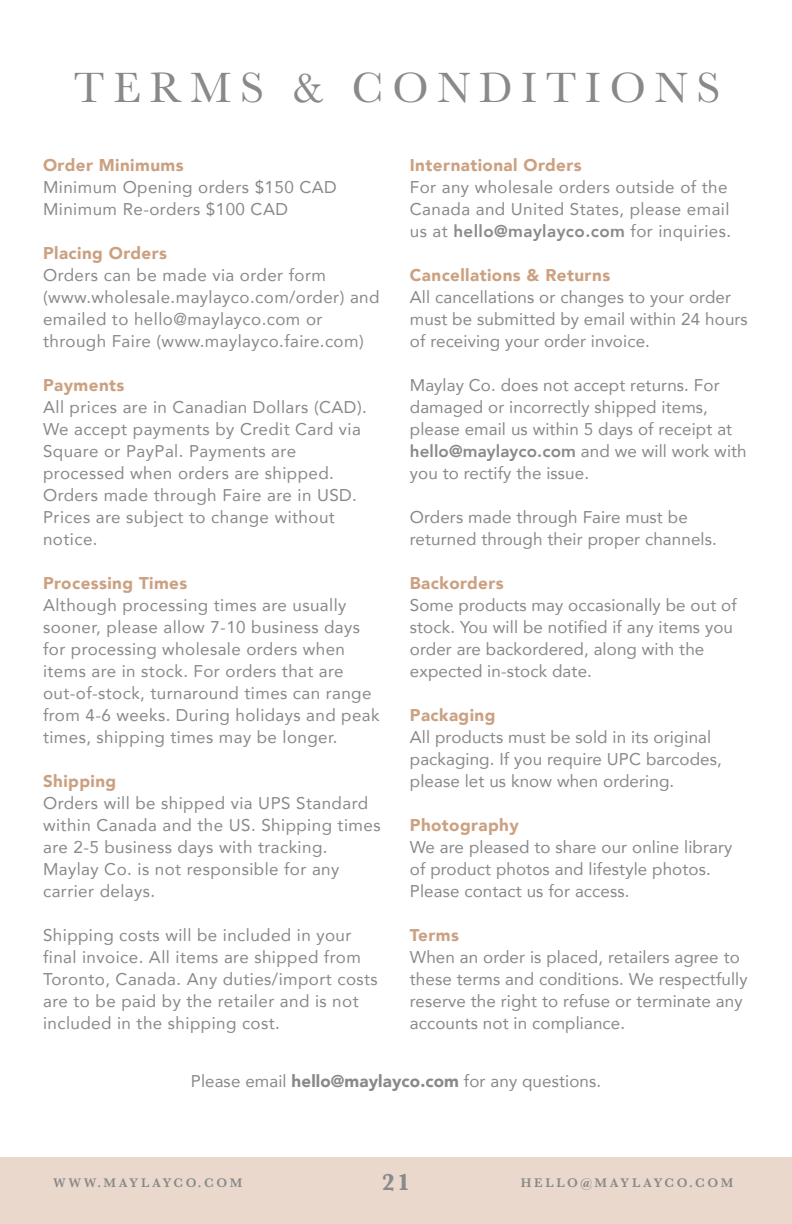
<style>
.page{position:relative;width:792px;height:1224px;background:#fff}
.page>*{position:absolute;margin:0;border:0;box-sizing:border-box;transform-origin:0 0}
.t1{font:44px "Baskerville";letter-spacing:.2em;color:#88898a}
.t2{font:700 24px "Baskerville";color:#88898a}
.t3{font:17px/22px "Avenir";letter-spacing:.025em;color:#88898a}
.t4{font:17px/22px "Avenir";letter-spacing:.005em;color:#88898a}
.t5{font:900 17px "Avenir";letter-spacing:.025em;color:#cba181}
.t6{font:600 13px "Baskerville";letter-spacing:.2em;color:#88898a}
.s1{font-weight:800}
.s2{font-weight:900}
</style>
<div class="page">
<div style="left:0;top:1157px;width:792px;height:67px;background:#e9d8cb"></div>
<h1 class="t1" style="left:74px;top:59px;width:648px">TERMS &amp; CONDITIONS</h1>
<p class="t5" style="left:43px;top:150px;width:142px">Order Minimums</p>
<p class="t3" style="left:43px;top:176px;width:295px">Minimum Opening orders $150 CAD<br>Minimum Re-orders $100 CAD</p>
<p class="t5" style="left:43px;top:238px;width:125px">Placing Orders</p>
<p class="t3" style="left:43px;top:264px;width:338px">Orders can be made via order form (www.wholesale.maylayco.com/order) and emailed to hello@maylayco.com or through Faire (www.maylayco.faire.com)</p>
<p class="t5" style="left:43px;top:370px;width:83px">Payments</p>
<p class="t3" style="left:43px;top:396px;width:325px">All prices are in Canadian Dollars (CAD).<br>We accept payments by Credit Card via<br>Square or PayPal. Payments are processed when orders are shipped.<br>Orders made through Faire are in USD.<br>Prices are subject to change without notice.</p>
<p class="t5" style="left:43px;top:568px;width:146px">Processing Times</p>
<p class="t3" style="left:43px;top:594px;width:338px">Although processing times are usually sooner, please allow 7-10 business days for processing wholesale orders when items are in stock. For orders that are out-of-stock, turnaround times can range from 4-6 weeks. During holidays and peak times, shipping times may be longer.</p>
<p class="t5" style="left:43px;top:766px;width:75px">Shipping</p>
<p class="t3" style="left:43px;top:791px;width:339px">Orders will be shipped via UPS Standard within Canada and the US. Shipping times are 2-5 business days with tracking.<br>Maylay Co. is not responsible for any carrier delays.</p>
<p class="t3" style="left:43px;top:923px;width:336px">Shipping costs will be included in your final invoice. All items are shipped from Toronto, Canada. Any duties/import costs are to be paid by the retailer and is not included in the shipping cost.</p>
<p class="t5" style="left:410px;top:150px;width:173px">International Orders</p>
<p class="t3" style="left:410px;top:176px;width:323px">For any wholesale orders outside of the<br>Canada and United States, please email us at <span class="s1">hello@maylayco.com</span> for inquiries.</p>
<p class="t5" style="left:410px;top:260px;width:202px">Cancellations &amp; Returns</p>
<p class="t4" style="left:410px;top:286px;width:340px">All cancellations or changes to your order must be submitted by email within 24 hours of receiving your order invoice.</p>
<p class="t4" style="left:410px;top:374px;width:338px">Maylay Co. does not accept returns. For damaged or incorrectly shipped items, please email us within 5 days of receipt at <span class="s1">hello@maylayco.com</span> and we will work with you to rectify the issue.</p>
<p class="t4" style="left:410px;top:506px;width:308px">Orders made through Faire must be returned through their proper channels.</p>
<p class="t5" style="left:410px;top:568px;width:95px">Backorders</p>
<p class="t4" style="left:410px;top:594px;width:328px">Some products may occasionally be out of stock. You will be notified if any items you order are backordered, along with the expected in-stock date.</p>
<p class="t5" style="left:410px;top:700px;width:87px">Packaging</p>
<p class="t4" style="left:410px;top:725px;width:313px">All products must be sold in its original packaging. If you require UPC barcodes, please let us know when ordering.</p>
<p class="t5" style="left:410px;top:810px;width:111px">Photography</p>
<p class="t4" style="left:410px;top:835px;width:324px">We are pleased to share our online library of product photos and lifestyle photos.<br>Please contact us for access.</p>
<p class="t5" style="left:410px;top:920px;width:51px">Terms</p>
<p class="t4" style="left:410px;top:945px;width:339px">When an order is placed, retailers agree to these terms and conditions. We respectfully reserve the right to refuse or terminate any accounts not in compliance.</p>
<p class="t4" style="left:191px;top:1070px;width:412px">Please email <span class="s2">hello@maylayco.com</span> for any questions.</p>
<h2 class="t2" style="left:382px;top:1165px;width:30px">21</h2>
<p class="t6" style="left:53px;top:1174px;width:191px">WWW.MAYLAYCO.COM</p>
<p class="t6" style="left:521px;top:1174px;width:214px">HELLO@MAYLAYCO.COM</p>
</div>
